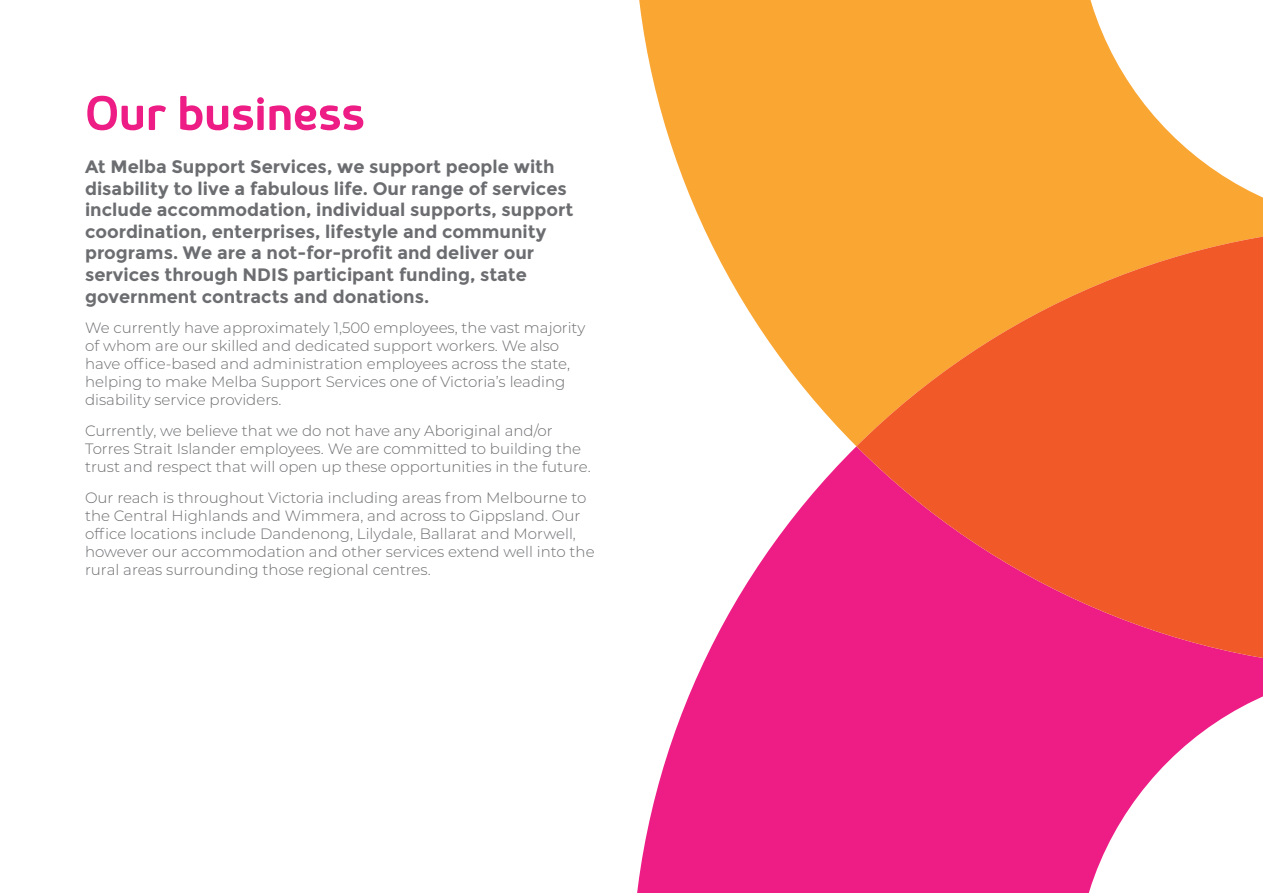
<style>
.page{position:relative;width:1263px;height:893px;background:#fff}
.page>*{position:absolute;margin:0;border:0;box-sizing:border-box;transform-origin:0 0}
.t1{font:500 60px "Mairy";color:#ed1d85}
.t2{font:700 18px/21.6px "Montserrat";color:#6c6d70}
.t3{font:300 15px/18px "Montserrat";color:#6c6d70}
</style>
<div class="page">
<svg style="left:637px;top:447px;width:626px;height:446px;fill:#ed1d85"></svg>
<svg style="left:639px;top:0;width:624px;height:446px;fill:#faa633"></svg>
<svg style="left:856px;top:225px;width:407px;height:446px;background:#f15c3e"></svg>
<p class="t1" style="left:85px;top:77px;width:281px">Our business</p>
<p class="t2" style="left:85px;top:156px;width:490px">At Melba Support Services, we support people with disability to live a fabulous life. Our range of services include accommodation, individual supports, support coordination, enterprises, lifestyle and community programs. We are a not-for-profit and deliver our services through NDIS participant funding, state government contracts and donations.</p>
<p class="t3" style="left:85px;top:318px;width:502px">We currently have approximately 1,500 employees, the vast majority of whom are our skilled and dedicated support workers. We also have office-based and administration employees across the state, helping to make Melba Support Services one of Victoria’s leading disability service providers.</p>
<p class="t3" style="left:85px;top:421px;width:507px">Currently, we believe that we do not have any Aboriginal and/or<br>Torres Strait Islander employees. We are committed to building the trust and respect that will open up these opportunities in the future.</p>
<p class="t3" style="left:85px;top:488px;width:511px">Our reach is throughout Victoria including areas from Melbourne to the Central Highlands and Wimmera, and across to Gippsland. Our office locations include Dandenong, Lilydale, Ballarat and Morwell, however our accommodation and other services extend well into the rural areas surrounding those regional centres.</p>
</div>
